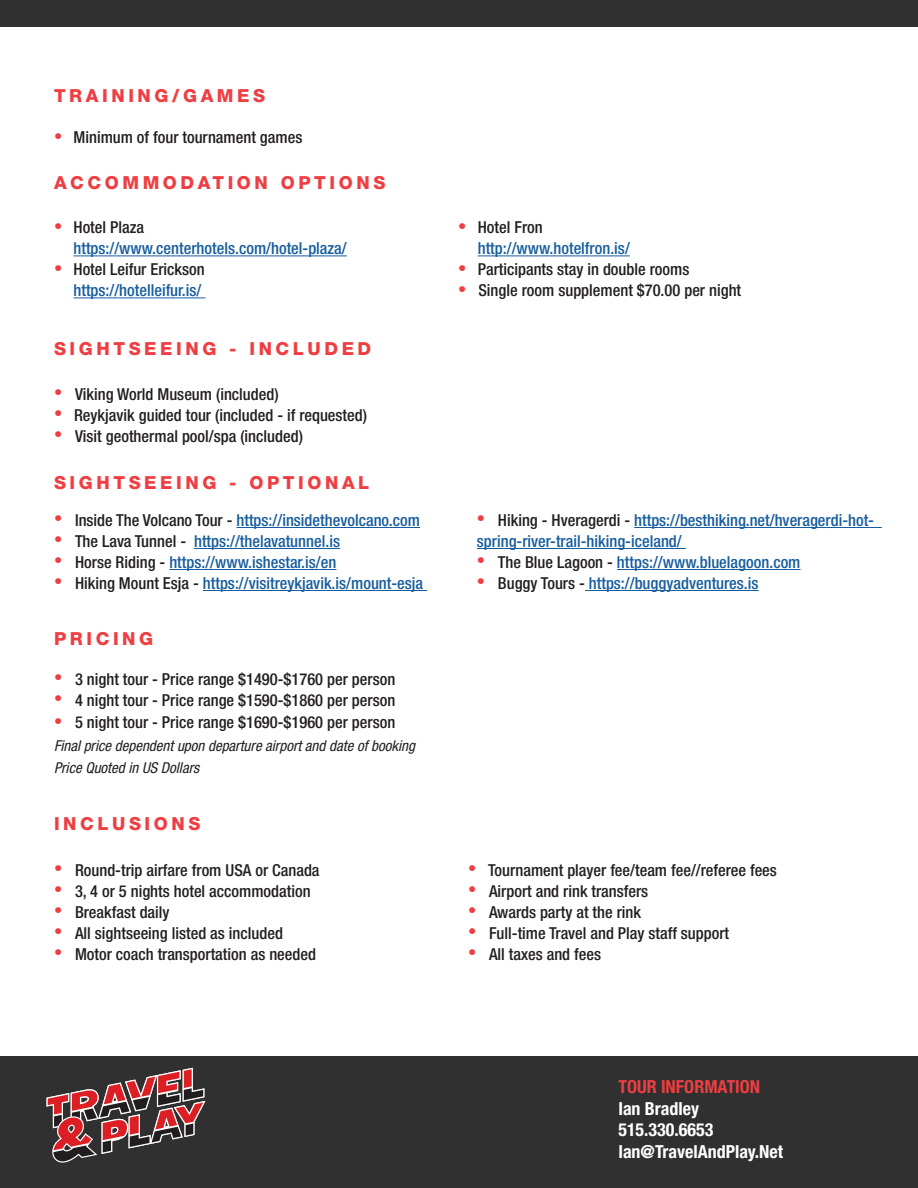
<style>
.page{position:relative;width:918px;height:1188px;background:#fff}
.page>*{position:absolute;margin:0;border:0;box-sizing:border-box;transform-origin:0 0}
.Paragraph_Style_1{font:800 18px "Helvetica Neue";letter-spacing:.2em;color:#ef3e42}
.t1{font:700 condensed 18px "Helvetica Neue";color:#fff}
.t2{font:700 condensed 18px "Helvetica Neue";color:#ef3e42}
.t3{font:500 condensed 16.5px "Helvetica Neue";color:#231f20}
.t4{font:500 condensed 16.5px/21px "Helvetica Neue";color:#175d9e}
.t5{font:italic condensed 15px "Helvetica Neue";color:#231f20}
.s1{color:#ef3e42}
.s2{color:#231f20}
</style>
<div class="page">
<div style="left:0;top:1056px;width:918px;height:132px;background:#303030"></div>
<div style="left:0;top:0;width:918px;height:27px;background:#303030"></div>
<svg style="left:46px;top:1067px;width:160px;height:96px"></svg>
<hr style="left:74px;top:255px;width:273px;height:1px;background:#175d9e">
<hr style="left:74px;top:297px;width:131px;height:1px;background:#175d9e">
<hr style="left:478px;top:255px;width:152px;height:1px;background:#175d9e">
<hr style="left:237px;top:527px;width:183px;height:1px;background:#175d9e">
<hr style="left:194px;top:548px;width:146px;height:1px;background:#175d9e">
<hr style="left:169px;top:569px;width:167px;height:1px;background:#175d9e">
<hr style="left:203px;top:590px;width:224px;height:1px;background:#175d9e">
<hr style="left:634px;top:527px;width:248px;height:1px;background:#175d9e">
<hr style="left:477px;top:548px;width:209px;height:1px;background:#175d9e">
<hr style="left:617px;top:569px;width:184px;height:1px;background:#175d9e">
<hr style="left:585px;top:590px;width:174px;height:1px;background:#175d9e">
<p class="Paragraph_Style_1" style="left:54px;top:85px;width:213px">TRAINING/GAMES</p>
<p class="t3" style="left:54px;top:128px;width:250px"><span class="s1">•</span> Minimum of four tournament games</p>
<p class="Paragraph_Style_1" style="left:54px;top:172px;width:333px">ACCOMMODATION OPTIONS</p>
<p class="t4" style="left:74px;top:217px;width:275px;text-indent:-20px"><span class="s1">•</span> <span class="s2">Hotel Plaza </span>https://www.centerhotels.com/hotel-plaza/</p>
<p class="t3" style="left:54px;top:260px;width:152px"><span class="s1">•</span> Hotel Leifur Erickson</p>
<p class="t4" style="left:74px;top:280px;width:129px">https://hotelleifur.is/</p>
<p class="Paragraph_Style_1" style="left:54px;top:338px;width:319px">SIGHTSEEING - INCLUDED</p>
<p class="t3" style="left:54px;top:384px;width:226px"><span class="s1">•</span> Viking World Museum (included)</p>
<p class="t3" style="left:54px;top:405px;width:315px"><span class="s1">•</span> Reykjavik guided tour (included - if requested)</p>
<p class="t3" style="left:54px;top:426px;width:250px"><span class="s1">•</span> Visit geothermal pool/spa (included)</p>
<p class="Paragraph_Style_1" style="left:54px;top:472px;width:317px">SIGHTSEEING - OPTIONAL</p>
<p class="t4" style="left:54px;top:509px;width:368px"><span class="s1">•</span> <span class="s2">Inside The Volcano Tour -</span> https://insidethevolcano.com</p>
<p class="t4" style="left:54px;top:530px;width:288px"><span class="s1">•</span> <span class="s2">The Lava Tunnel -</span> https://thelavatunnel.is</p>
<p class="t4" style="left:54px;top:551px;width:284px"><span class="s1">•</span> <span class="s2">Horse Riding -</span> https://www.ishestar.is/en</p>
<p class="t4" style="left:54px;top:572px;width:371px"><span class="s1">•</span> <span class="s2">Hiking Mount Esja -</span> https://visitreykjavik.is/mount-esja</p>
<p class="Paragraph_Style_1" style="left:54px;top:627px;width:101px">PRICING</p>
<p class="t3" style="left:54px;top:669px;width:343px"><span class="s1">•</span> 3 night tour - Price range $1490-$1760 per person</p>
<p class="t3" style="left:54px;top:690px;width:343px"><span class="s1">•</span> 4 night tour - Price range $1590-$1860 per person</p>
<p class="t3" style="left:54px;top:713px;width:343px"><span class="s1">•</span> 5 night tour - Price range $1690-$1960 per person</p>
<p class="t5" style="left:54px;top:737px;width:363px">Final price dependent upon departure airport and date of booking</p>
<p class="t5" style="left:54px;top:759px;width:147px">Price Quoted in US Dollars</p>
<p class="Paragraph_Style_1" style="left:54px;top:813px;width:148px">INCLUSIONS</p>
<p class="t3" style="left:54px;top:860px;width:267px"><span class="s1">•</span> Round-trip airfare from USA or Canada</p>
<p class="t3" style="left:54px;top:881px;width:258px"><span class="s1">•</span> 3, 4 or 5 nights hotel accommodation</p>
<p class="t3" style="left:54px;top:902px;width:117px"><span class="s1">•</span> Breakfast daily</p>
<p class="t3" style="left:54px;top:923px;width:230px"><span class="s1">•</span> All sightseeing listed as included</p>
<p class="t3" style="left:54px;top:944px;width:264px"><span class="s1">•</span> Motor coach transportation as needed</p>
<p class="t3" style="left:458px;top:218px;width:86px"><span class="s1">•</span> Hotel Fron</p>
<p class="t4" style="left:478px;top:238px;width:154px">http://www.hotelfron.is/</p>
<p class="t3" style="left:458px;top:260px;width:233px"><span class="s1">•</span> Participants stay in double rooms</p>
<p class="t3" style="left:458px;top:281px;width:284px"><span class="s1">•</span> Single room supplement $70.00 per night</p>
<p class="t4" style="left:477px;top:509px;width:399px"><span class="s1">•</span> <span class="s2">Hiking - Hveragerdi -</span> https://besthiking.net/hveragerdi-hot&shy;spring-river-trail-hiking-iceland/</p>
<p class="t4" style="left:477px;top:551px;width:325px"><span class="s1">•</span> <span class="s2">The Blue Lagoon -</span> https://www.bluelagoon.com</p>
<p class="t4" style="left:477px;top:572px;width:283px"><span class="s1">•</span> <span class="s2">Buggy Tours -</span> https://buggyadventures.is</p>
<p class="t3" style="left:468px;top:860px;width:310px"><span class="s1">•</span> Tournament player fee/team fee//referee fees</p>
<p class="t3" style="left:468px;top:881px;width:182px"><span class="s1">•</span> Airport and rink transfers</p>
<p class="t3" style="left:468px;top:902px;width:175px"><span class="s1">•</span> Awards party at the rink</p>
<p class="t3" style="left:468px;top:923px;width:263px"><span class="s1">•</span> Full-time Travel and Play staff support</p>
<p class="t3" style="left:468px;top:944px;width:135px"><span class="s1">•</span> All taxes and fees</p>
<p class="t2" style="left:618px;top:1076px;width:143px">TOUR INFORMATION</p>
<p class="t1" style="left:618px;top:1097px;width:82px">Ian Bradley</p>
<p class="t1" style="left:618px;top:1119px;width:97px">515.330.6653</p>
<p class="t1" style="left:618px;top:1141px;width:166px">Ian@TravelAndPlay.Net</p>
</div>
